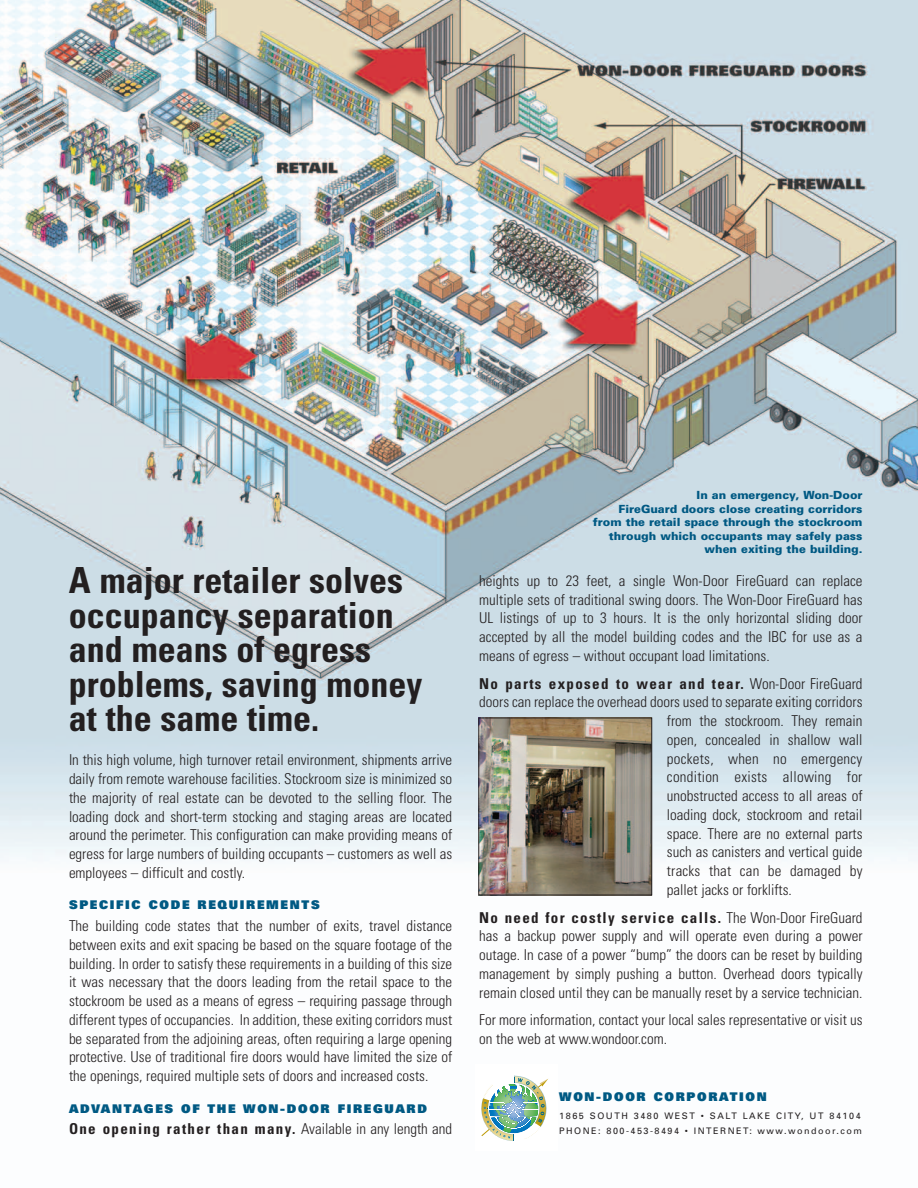
<style>
.page{position:relative;width:918px;height:1188px;background:#fff}
.page>*{position:absolute;margin:0;border:0;box-sizing:border-box;transform-origin:0 0}
.t1{font:700 condensed 36px/34.5px "Univers";color:#231f20}
.t2{font:300 condensed 15px/18.8px "Univers";color:#231f20;text-align:justify}
.t3{font:700 condensed 15px "Univers";letter-spacing:.09em;color:#231f20}
.t4{font:300 condensed 15px "Univers";letter-spacing:.02em;color:#231f20}
.t5{font:900 12px "Univers";letter-spacing:.14em;color:#005983}
.t6{font:900 11.25px/13.5px "Univers";color:#005983;text-align:right}
.t7{font:9px/15px "Univers";letter-spacing:.165em;color:#231f20}
.s1{font-weight:300}
.s2{font-weight:700}
</style>
<div class="page">
<img style="left:0;top:0;width:918px;height:896px">
<img style="left:481px;top:720px;width:169px;height:173px">
<div style="left:479px;top:718px;width:173px;height:177px;border:1px solid #231f20"></div>
<svg style="left:481px;top:1076px;width:67px;height:65px"></svg>
<svg style="left:500px;top:1094px;width:28px;height:29px"></svg>
<svg style="left:500px;top:1095px;width:28px;height:28px"></svg>
<svg style="left:500px;top:1095px;width:27px;height:27px"></svg>
<svg style="left:501px;top:1096px;width:26px;height:26px"></svg>
<svg style="left:501px;top:1096px;width:25px;height:25px"></svg>
<svg style="left:502px;top:1097px;width:24px;height:24px"></svg>
<svg style="left:502px;top:1097px;width:23px;height:23px"></svg>
<svg style="left:502px;top:1098px;width:23px;height:22px"></svg>
<svg style="left:503px;top:1098px;width:22px;height:22px"></svg>
<svg style="left:503px;top:1098px;width:21px;height:22px"></svg>
<h1 class="t1" style="left:69px;top:567px;width:355px">A major retailer solves occupancy separation and means of egress problems, saving money at the same time.</h1>
<p class="t2" style="left:69px;top:752px;width:385px">In this high volume, high turnover retail environment, shipments arrive daily from remote warehouse facilities. Stockroom size is minimized so the majority of real estate can be devoted to the selling floor. The loading dock and short-term stocking and staging areas are located around the perimeter. This configuration can make providing means of egress for large numbers of building occupants – customers as well as employees – difficult and costly.</p>
<p class="t5" style="left:69px;top:901px;width:252px">SPECIFIC CODE REQUIREMENTS</p>
<p class="t2" style="left:69px;top:918px;width:385px">The building code states that the number of exits, travel distance between exits and exit spacing be based on the square footage of the building. In order to satisfy these requirements in a building of this size it was necessary that the doors leading from the retail space to the stockroom be used as a means of egress – requiring passage through different types of occupancies. In addition, these exiting corridors must be separated from the adjoining areas, often requiring a large opening protective. Use of traditional fire doors would have limited the size of the openings, required multiple sets of doors and increased costs.</p>
<p class="t5" style="left:69px;top:1104px;width:359px">ADVANTAGES OF THE WON-DOOR FIREGUARD</p>
<p class="t3" style="left:69px;top:1124px;width:385px">One opening rather than many. <span class="s1">Available in any length and</span></p>
<p class="t6" style="left:593px;top:489px;width:271px">In an emergency, Won-Door<br>FireGuard doors close creating corridors from the retail space through the stockroom through which occupants may safely pass when exiting the building.</p>
<p class="t2" style="left:479px;top:573px;width:385px">heights up to 23 feet, a single Won-Door FireGuard can replace multiple sets of traditional swing doors. The Won-Door FireGuard has UL listings of up to 3 hours. It is the only horizontal sliding door accepted by all the model building codes and the IBC for use as a means of egress – without occupant load limitations.</p>
<p class="t3" style="left:479px;top:678px;width:385px">No parts exposed to wear and tear. <span class="s1">Won-Door FireGuard</span></p>
<p class="t2" style="left:479px;top:694px;width:385px">doors can replace the overhead doors used to separate exiting corridors</p>
<p class="t2" style="left:667px;top:713px;width:197px">from the stockroom. They remain</p>
<p class="t2" style="left:667px;top:732px;width:197px">open, concealed in shallow wall</p>
<p class="t4" style="left:667px;top:753px;width:197px">pockets, when no emergency</p>
<p class="t4" style="left:667px;top:772px;width:197px">condition exists allowing for</p>
<p class="t2" style="left:667px;top:788px;width:197px">unobstructed access to all areas of</p>
<p class="t2" style="left:667px;top:807px;width:197px">loading dock, stockroom and retail</p>
<p class="t2" style="left:667px;top:825px;width:197px">space. There are no external parts</p>
<p class="t2" style="left:667px;top:844px;width:197px">such as canisters and vertical guide</p>
<p class="t2" style="left:667px;top:863px;width:197px">tracks that can be damaged by</p>
<p class="t2" style="left:667px;top:882px;width:127px">pallet jacks or forklifts.</p>
<p class="t2" style="left:479px;top:909px;width:385px"><span class="s2">No need for costly service calls.</span> The Won-Door FireGuard has a backup power supply and will operate even during a power outage. In case of a power “bump” the doors can be reset by building management by simply pushing a button. Overhead doors typically remain closed until they can be manually reset by a service technician.</p>
<p class="t2" style="left:479px;top:1012px;width:385px">For more information, contact your local sales representative or visit us on the web at www.wondoor.com.</p>
<p class="t5" style="left:559px;top:1092px;width:209px">WON-DOOR CORPORATION</p>
<p class="t7" style="left:559px;top:1109px;width:304px">1865 SOUTH 3480 WEST • SALT LAKE CITY, UT 84104<br>PHONE: 800-453-8494 • INTERNET: www.wondoor.com</p>
</div>
